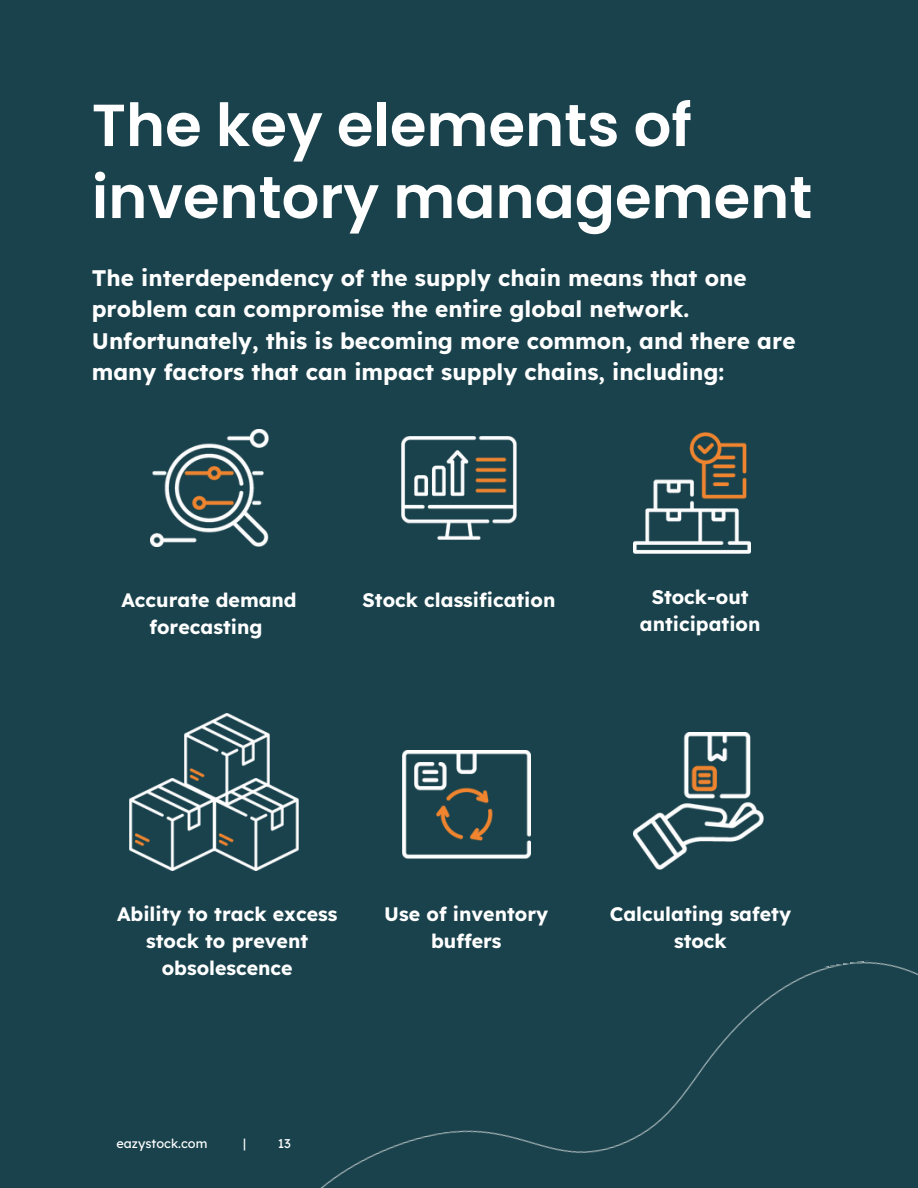
<style>
.page{position:relative;width:918px;height:1188px;background:#1a424c}
.page>*{position:absolute;margin:0;border:0;box-sizing:border-box;transform-origin:0 0}
.t1{font:600 59.25px/72px "Poppins";color:#fff}
.t2{font:700 22.5px/31.5px "Lexend";color:#fff}
.t3{font:700 19.5px/27px "Lexend";color:#fff;text-align:center}
.t4{font:12.75px "Lexend";color:#fff}
</style>
<div class="page">
<img style="left:150px;top:429px;width:118px;height:117px">
<img style="left:401px;top:437px;width:116px;height:102px">
<img style="left:130px;top:779px;width:83px;height:91px">
<img style="left:320px;top:960px;width:598px;height:228px">
<img style="left:213px;top:784px;width:86px;height:86px">
<img style="left:184px;top:714px;width:86px;height:91px">
<img style="left:633px;top:433px;width:117px;height:120px">
<img style="left:633px;top:733px;width:131px;height:137px">
<img style="left:402px;top:751px;width:129px;height:108px">
<p class="t1" style="left:92px;top:89px;width:722px">The key elements of inventory management</p>
<h3 class="t2" style="left:92px;top:261px;width:705px">The interdependency of the supply chain means that one problem can compromise the entire global network.<br>Unfortunately, this is becoming more common, and there are many factors that can impact supply chains, including:</h3>
<p class="t3" style="left:121px;top:586px;width:177px">Accurate demand forecasting</p>
<p class="t3" style="left:363px;top:586px;width:194px">Stock classification</p>
<h3 class="t3" style="left:640px;top:583px;width:122px">Stock-out anticipation</h3>
<h3 class="t3" style="left:117px;top:900px;width:222px">Ability to track excess stock to prevent obsolescence</h3>
<p class="t3" style="left:384px;top:900px;width:166px">Use of inventory buffers</p>
<p class="t3" style="left:610px;top:900px;width:183px">Calculating safety stock</p>
<p class="t4" style="left:116px;top:1135px;width:92px">eazystock.com</p>
<p class="t4" style="left:243px;top:1135px;width:4px">|</p>
<p class="t4" style="left:278px;top:1135px;width:15px">13</p>
</div>
